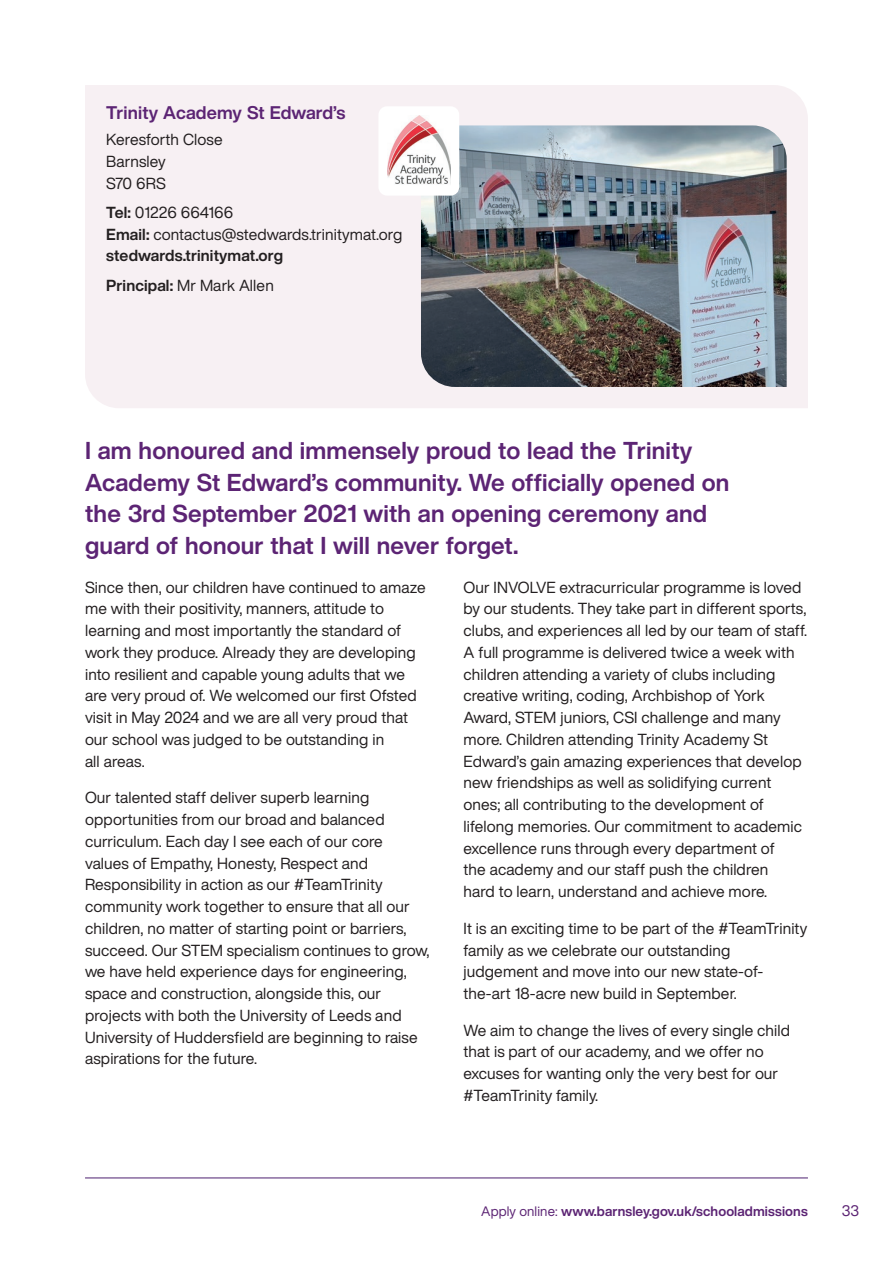
<style>
.page{position:relative;width:893px;height:1263px;background:#fff}
.page>*{position:absolute;margin:0;border:0;box-sizing:border-box;transform-origin:0 0}
.t1{font:700 24px/31.5px "Helvetica Now Display";letter-spacing:.01em;color:#5c2474}
.t2{font:700 18px "Helvetica Now Display";letter-spacing:.005em;color:#5c2474}
.t3{font:15.75px/21.8px "Helvetica Now Display";letter-spacing:.01em;color:#231f20}
.t4{font:15px "Helvetica Now Display";color:#5c2474}
.t5{font:700 13.5px "Helvetica Now Display";letter-spacing:.01em;color:#5c2474}
.s1{font-weight:700}
.s2{font-weight:400}
</style>
<div class="page">
<hr style="left:85px;top:1177px;width:723px;height:1px;background:#4d2070">
<div style="left:85px;top:85px;width:723px;height:323px;background:#f7f0f3"></div>
<img style="left:421px;top:125px;width:366px;height:262px">
<div style="left:378px;top:106px;width:81px;height:90px;background:#fff;border-radius:9px"></div>
<img style="left:387px;top:115px;width:63px;height:69px">
<p class="t2" style="left:106px;top:100px;width:241px">Trinity Academy St Edward’s</p>
<p class="t3" style="left:106px;top:129px;width:118px">Keresforth Close<br>Barnsley<br>S70 6RS</p>
<p class="t3" style="left:106px;top:201px;width:298px"><span class="s1">Tel:</span> 01226 664166<br><span class="s1">Email:</span> contactus@stedwards.trinitymat.org <span class="s1">stedwards.trinitymat.org</span></p>
<p class="t3" style="left:106px;top:274px;width:169px"><span class="s1">Principal:</span> Mr Mark Allen</p>
<h1 class="t1" style="left:85px;top:435px;width:646px">I am honoured and immensely proud to lead the Trinity Academy St Edward’s community. We officially opened on the 3rd September 2021 with an opening ceremony and guard of honour that I will never forget.</h1>
<p class="t3" style="left:85px;top:576px;width:342px">Since then, our children have continued to amaze me with their positivity, manners, attitude to learning and most importantly the standard of work they produce. Already they are developing into resilient and capable young adults that we are very proud of. We welcomed our first Ofsted visit in May 2024 and we are all very proud that our school was judged to be outstanding in<br>all areas.</p>
<p class="t3" style="left:85px;top:787px;width:346px">Our talented staff deliver superb learning opportunities from our broad and balanced curriculum. Each day I see each of our core values of Empathy, Honesty, Respect and Responsibility in action as our #TeamTrinity community work together to ensure that all our children, no matter of starting point or barriers, succeed. Our STEM specialism continues to grow, we have held experience days for engineering, space and construction, alongside this, our projects with both the University of Leeds and University of Huddersfield are beginning to raise aspirations for the future.</p>
<p class="t3" style="left:463px;top:576px;width:345px">Our INVOLVE extracurricular programme is loved by our students. They take part in different sports, clubs, and experiences all led by our team of staff.<br>A full programme is delivered twice a week with children attending a variety of clubs including creative writing, coding, Archbishop of York Award, STEM juniors, CSI challenge and many more. Children attending Trinity Academy St Edward’s gain amazing experiences that develop new friendships as well as solidifying current ones; all contributing to the development of lifelong memories. Our commitment to academic excellence runs through every department of<br>the academy and our staff push the children<br>hard to learn, understand and achieve more.</p>
<p class="t3" style="left:463px;top:917px;width:345px">It is an exciting time to be part of the #TeamTrinity family as we celebrate our outstanding judgement and move into our new state-of&shy;the-art 18-acre new build in September.</p>
<p class="t3" style="left:463px;top:1019px;width:328px">We aim to change the lives of every single child that is part of our academy, and we offer no excuses for wanting only the very best for our #TeamTrinity family.</p>
<p class="t5" style="left:481px;top:1202px;width:328px"><span class="s2">Apply online:</span> www.barnsley.gov.uk/schooladmissions</p>
<p class="t4" style="left:842px;top:1201px;width:19px">33</p>
</div>
